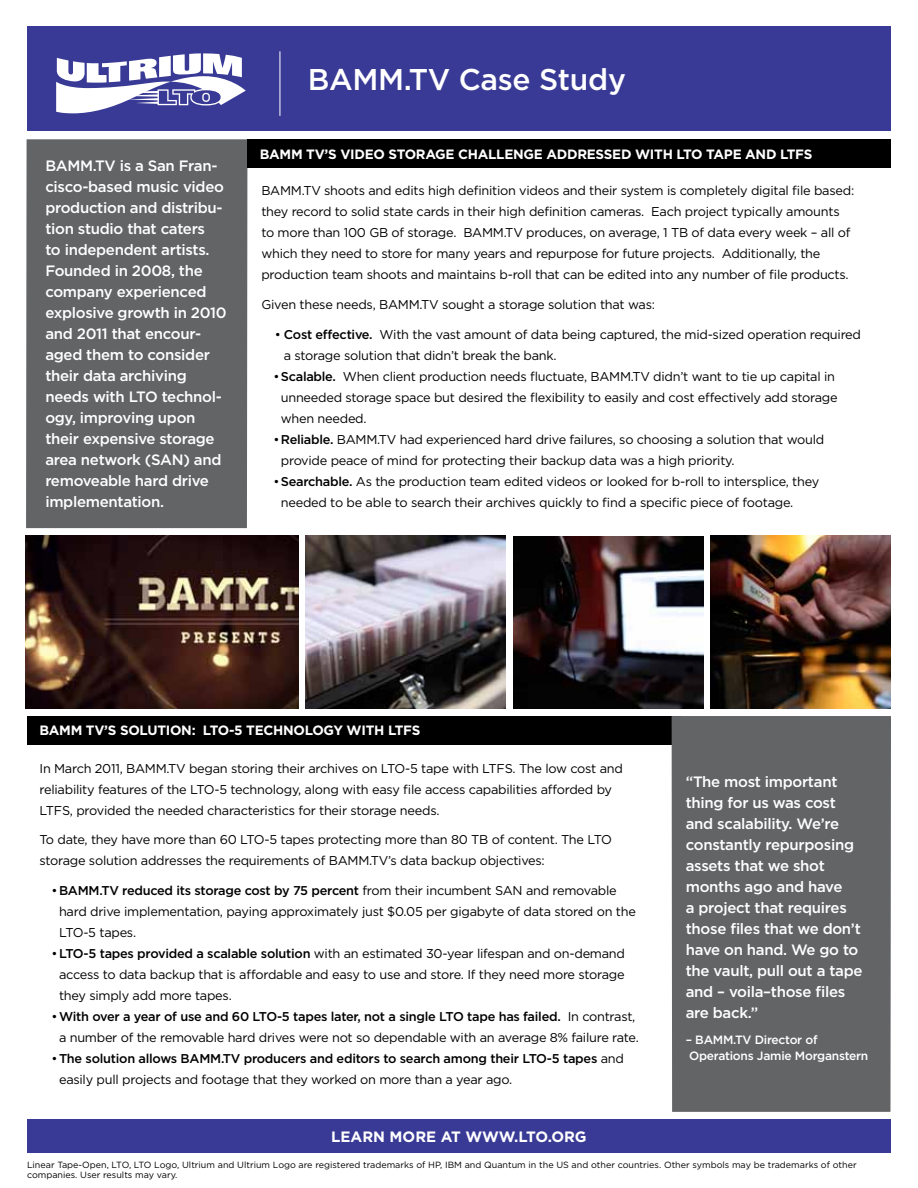
<style>
.page{position:relative;width:918px;height:1188px;background:#fff}
.page>*{position:absolute;margin:0;border:0;box-sizing:border-box;transform-origin:0 0}
.t1{font:500 30px "Gotham";letter-spacing:-.01em;color:#fff}
.t2{font:500 15px/21px "Gotham";letter-spacing:-.02em;color:#fff}
.t3{font:700 15px "Gotham";color:#fff}
.t4{font:700 13.5px "Gotham";letter-spacing:-.02em;color:#fff}
.t5{font:12.75px/21px "Gotham";letter-spacing:-.02em;color:#000}
.t6{font:500 12.75px/21px "Gotham";letter-spacing:-.02em;color:#000}
.t7{font:500 12px/16.5px "Gotham";letter-spacing:-.02em;color:#fff}
.t8{font:9px/10.5px "Gotham";color:#000}
.s1{font-weight:500}
.s2{font-weight:400}
</style>
<div class="page">
<div style="left:27px;top:716px;width:655px;height:28px;background:#000"></div>
<div style="left:26px;top:139px;width:221px;height:389px;background:#636466"></div>
<div style="left:672px;top:716px;width:219px;height:396px;background:#636466"></div>
<div style="left:27px;top:26px;width:864px;height:105px;background:#393a96"></div>
<hr style="left:279px;top:51px;width:1px;height:65px;background:#fff">
<svg style="left:56px;top:53px;width:190px;height:60px"></svg>
<div style="left:247px;top:139px;width:644px;height:28px;background:#000"></div>
<img style="left:26px;top:536px;width:272px;height:173px">
<img style="left:306px;top:536px;width:199px;height:173px">
<img style="left:711px;top:536px;width:180px;height:172px">
<img style="left:513px;top:537px;width:190px;height:172px">
<div style="left:27px;top:1119px;width:864px;height:34px;background:#393a96"></div>
<p class="t2" style="left:45px;top:155px;width:183px">BAMM.TV is a San Fran&shy;cisco-based music video production and distribu&shy;tion studio that caters<br>to independent artists.<br>Founded in 2008, the company experienced explosive growth in 2010 and 2011 that encour&shy;aged them to consider their data archiving needs with LTO technol&shy;ogy, improving upon their expensive storage area network (SAN) and removeable hard drive implementation.</p>
<h1 class="t1" style="left:308px;top:60px;width:320px">BAMM.TV Case Study</h1>
<p class="t4" style="left:260px;top:145px;width:177px">BAMM TV’S VI DEO STO RAGE</p>
<p class="t4" style="left:458px;top:145px;width:11px">CHALLENGE</p>
<p class="t4" style="left:546px;top:145px;width:99px">ADDRESSED WITH</p>
<p class="t4" style="left:676px;top:145px;width:10px">LTO</p>
<p class="t4" style="left:706px;top:145px;width:108px">TAPEAND LTFS</p>
<p class="t5" style="left:261px;top:180px;width:594px">BAMM.TV shoots and edits high definition videos and their system is completely digital file based: they record to solid state cards in their high definition cameras. Each project typically amounts to more than 100 GB of storage. BAMM.TV produces, on average, 1 TB of data every week – all of which they need to store for many years and repurpose for future projects. Additionally, the production team shoots and maintains b-roll that can be edited into any number of file products.</p>
<p class="t5" style="left:261px;top:294px;width:395px">Given these needs, BAMM.TV sought a storage solution that was:</p>
<p class="t5" style="left:284px;top:323px;width:579px;text-indent:-9px">• <span class="s1">Cost effective.</span> With the vast amount of data being captured, the mid-sized operation required a storage solution that didn’t break the bank.</p>
<p class="t5" style="left:281px;top:365px;width:558px;text-indent:-7px">• <span class="s1">Scalable.</span> When client production needs fluctuate, BAMM.TV didn’t want to tie up capital in unneeded storage space but desired the flexibility to easily and cost effectively add storage when needed.</p>
<p class="t5" style="left:281px;top:428px;width:545px;text-indent:-7px">• <span class="s1">Reliable.</span> BAMM.TV had experienced hard drive failures, so choosing a solution that would provide peace of mind for protecting their backup data was a high priority.</p>
<p class="t5" style="left:281px;top:470px;width:540px;text-indent:-7px">• <span class="s1">Searchable.</span> As the production team edited videos or looked for b-roll to intersplice, they needed to be able to search their archives quickly to find a specific piece of footage.</p>
<p class="t4" style="left:39px;top:722px;width:381px">BAMM TV’S SOLUTION: LTO-5 TECHNOLOGY WITH LTFS</p>
<p class="t5" style="left:40px;top:757px;width:585px">In March 2011, BAMM.TV began storing their archives on LTO-5 tape with LTFS. The low cost and reliability features of the LTO-5 technology, along with easy file access capabilities afforded by<br>LTFS, provided the needed characteristics for their storage needs.</p>
<p class="t5" style="left:40px;top:829px;width:574px">To date, they have more than 60 LTO-5 tapes protecting more than 80 TB of content. The LTO storage solution addresses the requirements of BAMM.TV’s data backup objectives:</p>
<p class="t5" style="left:59px;top:880px;width:578px;text-indent:-7px">• <span class="s1">BAMM.TV reduced its storage cost by 75 percent</span> from their incumbent SAN and removable hard drive implementation, paying approximately just $0.05 per gigabyte of data stored on the<br>LTO-5 tapes.</p>
<p class="t5" style="left:59px;top:943px;width:567px;text-align:justify;text-indent:-7px">• <span class="s1">LTO-5 tapes provided a scalable solution</span> with an estimated 30-year lifespan and on-demand access to data backup that is affordable and easy to use and store. If they need more storage they simply add more tapes.</p>
<p class="t5" style="left:52px;top:1006px;width:589px;text-align:center">• <span class="s1">With over a year of use and 60 LTO-5 tapes later, not a single LTO tape has failed.</span> In contrast, a number of the removable hard drives were not so dependable with an average 8% failure rate.</p>
<p class="t6" style="left:59px;top:1048px;width:566px;text-indent:-7px"><span class="s2">•</span>The solution allows BAMM.TV producers and editors to search among their LTO-5 tapes <span class="s2">and easily pull projects and footage that they worked on more than a year ago.</span></p>
<p class="t3" style="left:331px;top:1126px;width:257px">LEARN MORE AT WWW.LTO.ORG</p>
<p class="t2" style="left:686px;top:771px;width:178px">“The most important thing for us was cost and scalability. We’re constantly repurposing assets that we shot months ago and have<br>a project that requires those files that we don’t have on hand. We go to the vault, pull out a tape and – voila–those files are back.”</p>
<p class="t7" style="left:686px;top:1031px;width:184px">– BAMM.TV Director of<br>Operations Jamie Morganstern</p>
<p class="t8" style="left:27px;top:1159px;width:831px">Linear Tape-Open, LTO, LTO Logo, Ultrium and Ultrium Logo are registered trademarks of HP, IBM and Quantum in the US and other countries. Other symbols may be trademarks of other companies. User results may vary.</p>
</div>
